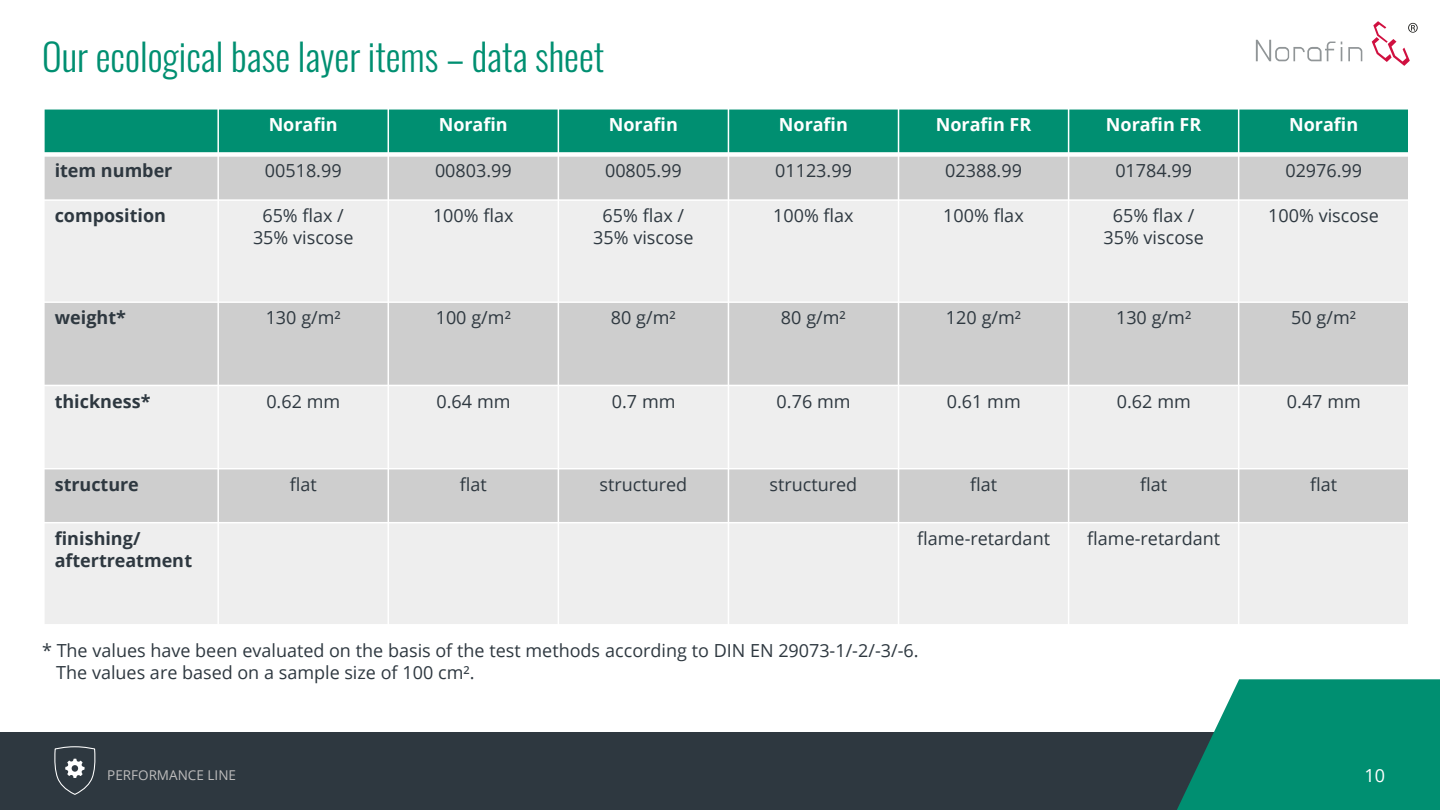
<style>
.page{position:relative;width:1440px;height:810px;background:#fff}
.page>*{position:absolute;margin:0;border:0;box-sizing:border-box;transform-origin:0 0}
.t1{font:300 37.5px "Oswald";color:#008f71}
.t2{font:18px/21.6px "Open Sans";color:#2e3840;text-align:center}
.t3{font:700 18px/21.6px "Open Sans";color:#2e3840}
.t4{font:700 18px "Open Sans";color:#fff}
.t5{font:18px "Open Sans";color:#fff}
.t6{font:13.5px "Open Sans";color:#bdbcbc}
</style>
<div class="page">
<div style="left:0;top:732px;width:1440px;height:78px;background:#2e3840"></div>
<svg style="left:1256px;top:40px;width:106px;height:21px"></svg>
<svg style="left:1372px;top:21px;width:46px;height:45px"></svg>
<svg style="left:1177px;top:679px;width:263px;height:131px;background:#15947a"></svg>
<svg style="left:54px;top:746px;width:42px;height:49px"></svg>
<div style="left:44px;top:109px;width:174px;height:45px;background:#008f71"></div>
<div style="left:218px;top:109px;width:170px;height:45px;background:#008f71"></div>
<div style="left:388px;top:109px;width:170px;height:45px;background:#008f71"></div>
<div style="left:558px;top:109px;width:170px;height:45px;background:#008f71"></div>
<div style="left:728px;top:109px;width:171px;height:45px;background:#008f71"></div>
<div style="left:899px;top:109px;width:170px;height:45px;background:#008f71"></div>
<div style="left:1069px;top:109px;width:170px;height:45px;background:#008f71"></div>
<div style="left:1239px;top:109px;width:170px;height:45px;background:#008f71"></div>
<div style="left:44px;top:154px;width:174px;height:46px;background:#cecece"></div>
<div style="left:218px;top:154px;width:170px;height:46px;background:#cecece"></div>
<div style="left:388px;top:154px;width:170px;height:46px;background:#cecece"></div>
<div style="left:558px;top:154px;width:170px;height:46px;background:#cecece"></div>
<div style="left:728px;top:154px;width:171px;height:46px;background:#cecece"></div>
<div style="left:899px;top:154px;width:170px;height:46px;background:#cecece"></div>
<div style="left:1069px;top:154px;width:170px;height:46px;background:#cecece"></div>
<div style="left:1239px;top:154px;width:170px;height:46px;background:#cecece"></div>
<div style="left:44px;top:200px;width:174px;height:102px;background:#eee"></div>
<div style="left:218px;top:200px;width:170px;height:102px;background:#eee"></div>
<div style="left:388px;top:200px;width:170px;height:102px;background:#eee"></div>
<div style="left:558px;top:200px;width:170px;height:102px;background:#eee"></div>
<div style="left:728px;top:200px;width:171px;height:102px;background:#eee"></div>
<div style="left:899px;top:200px;width:170px;height:102px;background:#eee"></div>
<div style="left:1069px;top:200px;width:170px;height:102px;background:#eee"></div>
<div style="left:1239px;top:200px;width:170px;height:102px;background:#eee"></div>
<div style="left:44px;top:302px;width:174px;height:83px;background:#cecece"></div>
<div style="left:218px;top:302px;width:170px;height:83px;background:#cecece"></div>
<div style="left:388px;top:302px;width:170px;height:83px;background:#cecece"></div>
<div style="left:558px;top:302px;width:170px;height:83px;background:#cecece"></div>
<div style="left:728px;top:302px;width:171px;height:83px;background:#cecece"></div>
<div style="left:899px;top:302px;width:170px;height:83px;background:#cecece"></div>
<div style="left:1069px;top:302px;width:170px;height:83px;background:#cecece"></div>
<div style="left:1239px;top:302px;width:170px;height:83px;background:#cecece"></div>
<div style="left:44px;top:385px;width:174px;height:84px;background:#eee"></div>
<div style="left:218px;top:385px;width:170px;height:84px;background:#eee"></div>
<div style="left:388px;top:385px;width:170px;height:84px;background:#eee"></div>
<div style="left:558px;top:385px;width:170px;height:84px;background:#eee"></div>
<div style="left:728px;top:385px;width:171px;height:84px;background:#eee"></div>
<div style="left:899px;top:385px;width:170px;height:84px;background:#eee"></div>
<div style="left:1069px;top:385px;width:170px;height:84px;background:#eee"></div>
<div style="left:1239px;top:385px;width:170px;height:84px;background:#eee"></div>
<div style="left:44px;top:469px;width:174px;height:54px;background:#cecece"></div>
<div style="left:218px;top:469px;width:170px;height:54px;background:#cecece"></div>
<div style="left:388px;top:469px;width:170px;height:54px;background:#cecece"></div>
<div style="left:558px;top:469px;width:170px;height:54px;background:#cecece"></div>
<div style="left:728px;top:469px;width:171px;height:54px;background:#cecece"></div>
<div style="left:899px;top:469px;width:170px;height:54px;background:#cecece"></div>
<div style="left:1069px;top:469px;width:170px;height:54px;background:#cecece"></div>
<div style="left:1239px;top:469px;width:170px;height:54px;background:#cecece"></div>
<div style="left:44px;top:523px;width:174px;height:102px;background:#eee"></div>
<div style="left:218px;top:523px;width:170px;height:102px;background:#eee"></div>
<div style="left:388px;top:523px;width:170px;height:102px;background:#eee"></div>
<div style="left:558px;top:523px;width:170px;height:102px;background:#eee"></div>
<div style="left:728px;top:523px;width:171px;height:102px;background:#eee"></div>
<div style="left:899px;top:523px;width:170px;height:102px;background:#eee"></div>
<div style="left:1069px;top:523px;width:170px;height:102px;background:#eee"></div>
<div style="left:1239px;top:523px;width:170px;height:102px;background:#eee"></div>
<hr style="left:217px;top:108px;width:2px;height:518px;background:#fff">
<hr style="left:388px;top:108px;width:1px;height:518px;background:#fff">
<hr style="left:558px;top:108px;width:1px;height:518px;background:#fff">
<hr style="left:728px;top:108px;width:1px;height:518px;background:#fff">
<hr style="left:898px;top:108px;width:1px;height:518px;background:#fff">
<hr style="left:1068px;top:108px;width:1px;height:518px;background:#fff">
<hr style="left:1238px;top:108px;width:1px;height:518px;background:#fff">
<div style="left:43px;top:152px;width:1367px;height:5px;background:#fff"></div>
<hr style="left:43px;top:199px;width:1367px;height:2px;background:#fff">
<hr style="left:43px;top:301px;width:1367px;height:2px;background:#fff">
<hr style="left:43px;top:385px;width:1367px;height:1px;background:#fff">
<hr style="left:43px;top:468px;width:1367px;height:1px;background:#fff">
<hr style="left:43px;top:522px;width:1367px;height:1px;background:#fff">
<hr style="left:43px;top:108px;width:2px;height:518px;background:#fff">
<hr style="left:1408px;top:108px;width:2px;height:518px;background:#fff">
<hr style="left:43px;top:108px;width:1367px;height:2px;background:#fff">
<hr style="left:43px;top:624px;width:1367px;height:2px;background:#fff">
<h1 class="t1" style="left:42px;top:23px;width:564px">Our ecological base layer items – data sheet</h1>
<p class="t4" style="left:269px;top:112px;width:71px">Norafin</p>
<p class="t4" style="left:439px;top:112px;width:70px">Norafin</p>
<p class="t4" style="left:609px;top:112px;width:70px">Norafin</p>
<p class="t4" style="left:779px;top:112px;width:71px">Norafin</p>
<p class="t4" style="left:936px;top:112px;width:97px">Norafin FR</p>
<p class="t4" style="left:1106px;top:112px;width:97px">Norafin FR</p>
<p class="t4" style="left:1289px;top:112px;width:71px">Norafin</p>
<p class="t3" style="left:55px;top:159px;width:119px">item number</p>
<p class="t2" style="left:265px;top:159px;width:78px">00518.99</p>
<p class="t2" style="left:435px;top:159px;width:78px">00803.99</p>
<p class="t2" style="left:605px;top:159px;width:78px">00805.99</p>
<p class="t2" style="left:775px;top:159px;width:78px">01123.99</p>
<p class="t2" style="left:945px;top:159px;width:78px">02388.99</p>
<p class="t2" style="left:1115px;top:159px;width:78px">01784.99</p>
<p class="t2" style="left:1285px;top:159px;width:78px">02976.99</p>
<p class="t3" style="left:55px;top:205px;width:113px">composition</p>
<p class="t2" style="left:253px;top:205px;width:102px">65% flax /<br>35% viscose</p>
<p class="t2" style="left:433px;top:205px;width:82px">100% flax</p>
<p class="t2" style="left:593px;top:205px;width:102px">65% flax /<br>35% viscose</p>
<p class="t2" style="left:773px;top:205px;width:82px">100% flax</p>
<p class="t2" style="left:943px;top:205px;width:82px">100% flax</p>
<p class="t2" style="left:1103px;top:205px;width:102px">65% flax /<br>35% viscose</p>
<p class="t2" style="left:1268px;top:205px;width:112px">100% viscose</p>
<p class="t3" style="left:55px;top:307px;width:73px">weight*</p>
<p class="t2" style="left:266px;top:307px;width:77px">130 g/m²</p>
<p class="t2" style="left:436px;top:307px;width:77px">100 g/m²</p>
<p class="t2" style="left:611px;top:307px;width:66px">80 g/m²</p>
<p class="t2" style="left:781px;top:307px;width:66px">80 g/m²</p>
<p class="t2" style="left:946px;top:307px;width:77px">120 g/m²</p>
<p class="t2" style="left:1116px;top:307px;width:77px">130 g/m²</p>
<p class="t2" style="left:1291px;top:307px;width:66px">50 g/m²</p>
<p class="t3" style="left:55px;top:390px;width:97px">thickness*</p>
<p class="t2" style="left:266px;top:390px;width:76px">0.62 mm</p>
<p class="t2" style="left:436px;top:390px;width:76px">0.64 mm</p>
<p class="t2" style="left:612px;top:390px;width:65px">0.7 mm</p>
<p class="t2" style="left:777px;top:390px;width:76px">0.76 mm</p>
<p class="t2" style="left:947px;top:390px;width:76px">0.61 mm</p>
<p class="t2" style="left:1117px;top:390px;width:76px">0.62 mm</p>
<p class="t2" style="left:1287px;top:390px;width:76px">0.47 mm</p>
<p class="t3" style="left:55px;top:473px;width:86px">structure</p>
<p class="t2" style="left:290px;top:473px;width:29px">flat</p>
<p class="t2" style="left:460px;top:473px;width:29px">flat</p>
<p class="t2" style="left:600px;top:473px;width:89px">structured</p>
<p class="t2" style="left:770px;top:473px;width:89px">structured</p>
<p class="t2" style="left:970px;top:473px;width:29px">flat</p>
<p class="t2" style="left:1140px;top:473px;width:29px">flat</p>
<p class="t2" style="left:1310px;top:473px;width:29px">flat</p>
<p class="t3" style="left:55px;top:527px;width:139px">finishing/ aftertreatment</p>
<p class="t2" style="left:917px;top:527px;width:134px">flame-retardant</p>
<p class="t2" style="left:1087px;top:527px;width:134px">flame-retardant</p>
<p class="t2" style="left:56px;top:640px;width:864px;text-align:left;text-indent:-14px">* The values have been evaluated on the basis of the test methods according to DIN EN 29073-1/-2/-3/-6.<br>The values are based on a sample size of 100 cm².</p>
<p class="t6" style="left:107px;top:766px;width:130px">PERFORMANCE LINE</p>
<p class="t5" style="left:1365px;top:763px;width:22px">10</p>
</div>
